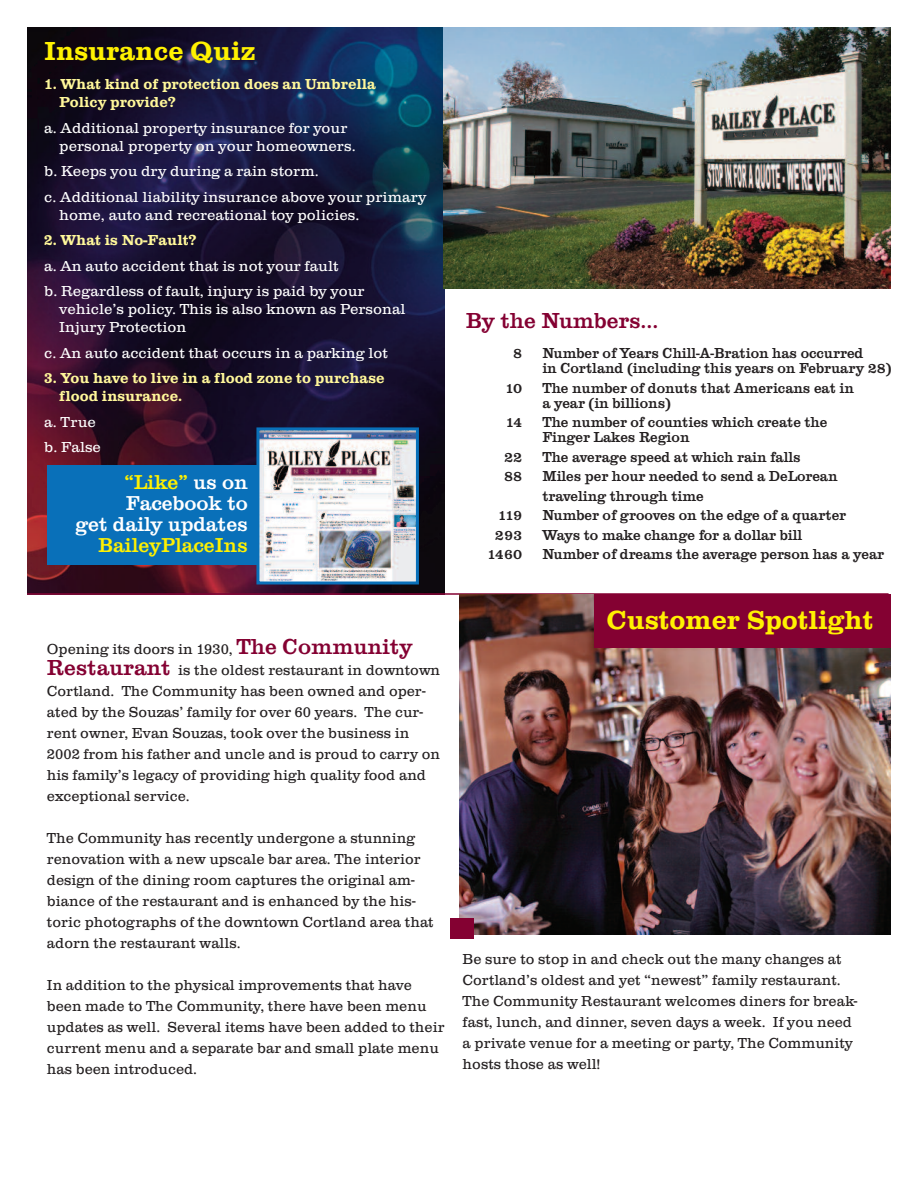
<style>
.page{position:relative;width:918px;height:1188px;background:#fff}
.page>*{position:absolute;margin:0;border:0;box-sizing:border-box;transform-origin:0 0}
.t1{font:700 27px "Clarendon T";color:#fff101}
.t2{font:500 22.5px "Clarendon T";color:#840132}
.t3{font:500 20.85px/21px "Clarendon T";color:#fff;text-align:right}
.t4{font:500 20.85px "Clarendon T";color:#fff101}
.t5{font:300 15px/21px "Clarendon T";color:#231f20}
.t6{font:500 15px/15px "Clarendon T";color:#231f20}
.t7{font:300 15px/25.5px "Clarendon T";color:#fff}
.t8{font:700 15px/18px "Clarendon T";color:#fff79a}
.s1{color:#fff101}
.s2{font-weight:500;font-size:22.5px;color:#840132}
</style>
<div class="page">
<img style="left:27px;top:27px;width:417px;height:566px">
<hr style="left:27px;top:593px;width:862px;height:2px;background:#840132">
<img style="left:459px;top:594px;width:432px;height:341px">
<div style="left:451px;top:918px;width:23px;height:21px;background:#840132"></div>
<div style="left:594px;top:594px;width:297px;height:54px;background:#840132"></div>
<img style="left:444px;top:27px;width:447px;height:261px">
<div style="left:47px;top:465px;width:295px;height:100px;background:#0970b9"></div>
<img style="left:260px;top:431px;width:155px;height:149px">
<div style="left:256px;top:427px;width:163px;height:157px;border:3px solid #0970b9"></div>
<h1 class="t1" style="left:44px;top:34px;width:213px">Insurance Quiz</h1>
<p class="t8" style="left:59px;top:75px;width:318px;text-indent:-15px">1. What kind of protection does an Umbrella<br>Policy provide?</p>
<p class="t7" style="left:59px;top:118px;width:298px;line-height:18px;text-indent:-15px">a. Additional property insurance for your personal property on your homeowners.</p>
<p class="t7" style="left:44px;top:158px;width:384px">b. Keeps you dry during a rain storm.<br>c. Additional liability insurance above your primary</p>
<p class="t7" style="left:59px;top:202px;width:302px">home, auto and recreational toy policies.</p>
<p class="t8" style="left:44px;top:231px;width:154px">2. What is No-Fault?</p>
<p class="t7" style="left:44px;top:253px;width:322px">a. An auto accident that is not your fault<br>b. Regardless of fault, injury is paid by your</p>
<p class="t7" style="left:59px;top:300px;width:348px;line-height:18px">vehicle’s policy. This is also known as Personal<br>Injury Protection</p>
<p class="t7" style="left:44px;top:340px;width:345px">c. An auto accident that occurs in a parking lot</p>
<p class="t8" style="left:59px;top:369px;width:327px;text-indent:-15px">3. You have to live in a flood zone to purchase flood insurance.</p>
<p class="t7" style="left:44px;top:409px;width:58px">a. True b. False</p>
<h3 class="t3" style="left:75px;top:471px;width:174px"><span class="s1">“Like”</span> us on<br>Facebook to<br>get daily updates</h3>
<h3 class="t4" style="left:98px;top:533px;width:151px">BaileyPlaceIns</h3>
<h2 class="t2" style="left:466px;top:307px;width:194px">By the Numbers…</h2>
<p class="t6" style="left:513px;top:345px;width:11px">8</p>
<p class="t6" style="left:542px;top:345px;width:351px">Number of Years Chill-A-Bration has occurred<br>in Cortland (including this years on February 28)</p>
<p class="t6" style="left:505px;top:380px;width:19px">10</p>
<p class="t6" style="left:542px;top:380px;width:313px">The number of donuts that Americans eat in a year (in billions)</p>
<p class="t6" style="left:505px;top:414px;width:18px">14</p>
<p class="t6" style="left:542px;top:414px;width:287px">The number of counties which create the<br>Finger Lakes Region</p>
<p class="t6" style="left:504px;top:449px;width:20px">22</p>
<p class="t6" style="left:542px;top:449px;width:260px">The average speed at which rain falls</p>
<p class="t6" style="left:504px;top:468px;width:20px">88</p>
<p class="t6" style="left:542px;top:466px;width:297px;line-height:19.5px">Miles per hour needed to send a DeLorean traveling through time</p>
<p class="t6" style="left:498px;top:507px;width:26px">119</p>
<p class="t6" style="left:542px;top:507px;width:305px">Number of grooves on the edge of a quarter</p>
<p class="t6" style="left:495px;top:527px;width:29px">293</p>
<p class="t6" style="left:542px;top:527px;width:261px">Ways to make change for a dollar bill</p>
<p class="t6" style="left:487px;top:546px;width:37px">1460</p>
<p class="t6" style="left:542px;top:546px;width:343px">Number of dreams the average person has a year</p>
<p class="t5" style="left:47px;top:638px;width:395px">Opening its doors in 1930, <span class="s2">The Community Restaurant</span> is the oldest restaurant in downtown Cortland. The Community has been owned and oper&shy;ated by the Souzas’ family for over 60 years. The cur&shy;rent owner, Evan Souzas, took over the business in 2002 from his father and uncle and is proud to carry on his family’s legacy of providing high quality food and exceptional service.</p>
<p class="t5" style="left:47px;top:827px;width:388px">The Community has recently undergone a stunning renovation with a new upscale bar area. The interior design of the dining room captures the original am&shy;biance of the restaurant and is enhanced by the his&shy;toric photographs of the downtown Cortland area that adorn the restaurant walls.</p>
<p class="t5" style="left:47px;top:974px;width:399px">In addition to the physical improvements that have been made to The Community, there have been menu updates as well. Several items have been added to their current menu and a separate bar and small plate menu has been introduced.</p>
<h1 class="t1" style="left:607px;top:604px;width:268px">Customer Spotlight</h1>
<p class="t5" style="left:463px;top:948px;width:396px">Be sure to stop in and check out the many changes at Cortland’s oldest and yet “newest” family restaurant.<br>The Community Restaurant welcomes diners for break&shy;fast, lunch, and dinner, seven days a week. If you need a private venue for a meeting or party, The Community hosts those as well!</p>
</div>
